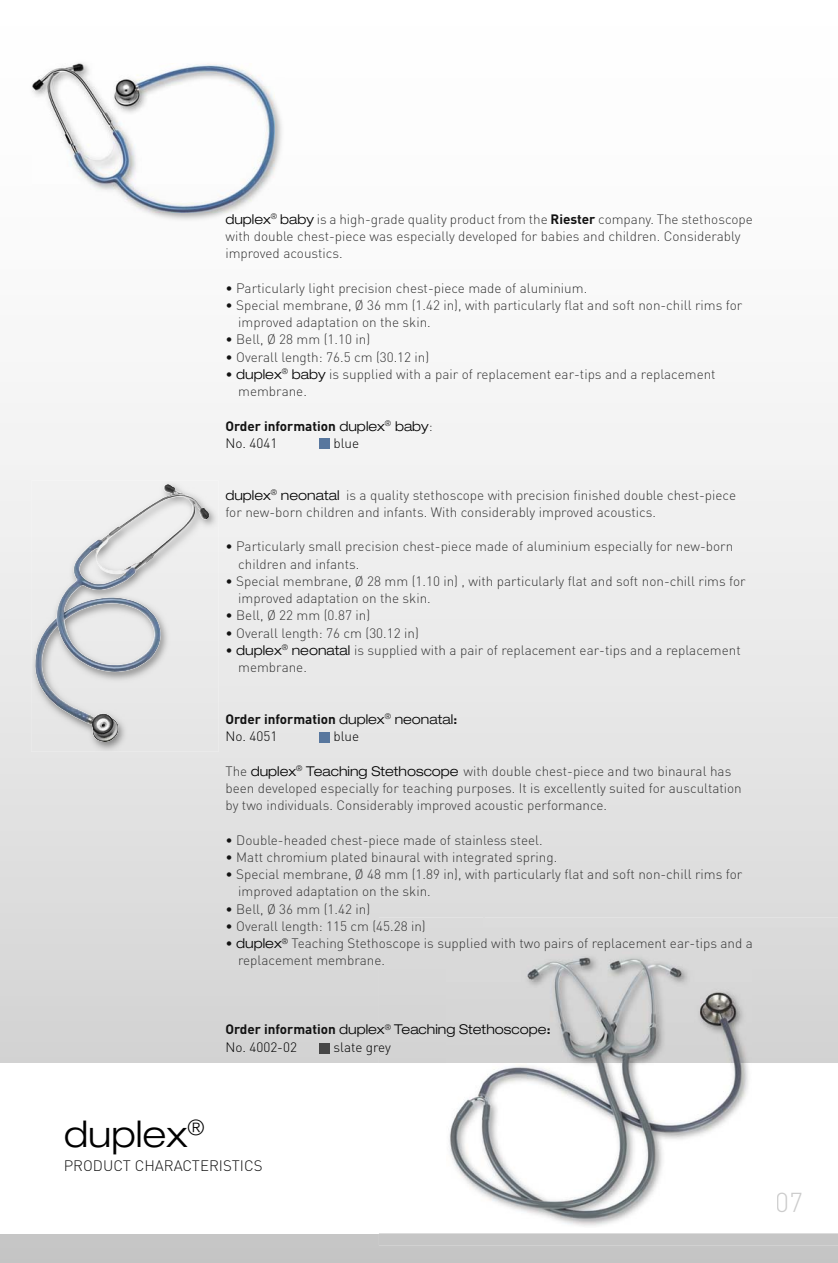
<style>
.page{position:relative;width:838px;height:1263px;background:#fff}
.page>*{position:absolute;margin:0;border:0;box-sizing:border-box;transform-origin:0 0}
.t1{font:300 expanded 36.75px "Helvetica Neue";color:#000}
.t2{font:300 27px "FFDIN";color:#ccc}
.t3{font:300 15px "FFDIN";color:#121212}
.t4{font:300 13.5px/17.2px "FFDIN";color:#363636}
.t5{font:700 13.5px/17.2px "FFDIN";color:#121212}
.t6{font:300 expanded 13.5px "Helvetica Neue";color:#000}
.t7{font:300 13.5px "FFDIN";color:#000}
.s1{font-family:"Helvetica Neue";font-stretch:expanded;color:#000}
.s2{font-weight:700;color:#121212}
.s3{color:#121212}
.s4{font-family:"Helvetica Neue";font-weight:300;font-stretch:expanded;color:#000}
.s5{font-weight:300;color:#363636}
.s6{font-weight:300;color:#000}
.s7{font-family:"FFDIN";font-weight:700;font-stretch:normal;color:#121212}
</style>
<div class="page">
<img style="left:0;top:403px;width:838px;height:860px">
<div style="left:0;top:1063px;width:838px;height:170px;background:#fff"></div>
<div style="left:379px;top:917px;width:104px;height:146px;background:#d7d7d7"></div>
<div style="left:483px;top:917px;width:355px;height:47px;background:#dadada"></div>
<div style="left:751px;top:964px;width:87px;height:99px;background:#d5d5d5"></div>
<img style="left:379px;top:1233px;width:459px;height:13px">
<img style="left:447px;top:954px;width:304px;height:272px">
<div style="left:31px;top:481px;width:188px;height:271px;background:#eaeaea"></div>
<img style="left:34px;top:484px;width:175px;height:258px">
<img style="left:32px;top:63px;width:250px;height:158px">
<img style="left:33px;top:64px;width:241px;height:148px">
<div style="left:319px;top:438px;width:11px;height:11px;background:#58779e"></div>
<div style="left:319px;top:732px;width:11px;height:10px;background:#58779e"></div>
<div style="left:319px;top:1043px;width:11px;height:10px;background:#464646"></div>
<p class="t4" style="left:225px;top:212px;width:529px"><span class="s1">duplex</span><sup>®</sup> <span class="s1">baby</span> is a high-grade quality product from the <span class="s2">Riester</span> company. The stethoscope with double chest-piece was especially developed for babies and children. Considerably improved acoustics.</p>
<p class="t4" style="left:225px;top:281px;width:363px"><span class="s3">•</span> Particularly light precision chest-piece made of aluminium.</p>
<p class="t4" style="left:238px;top:298px;width:505px;text-indent:-13px"><span class="s3">•</span> Special membrane, Ø 36 mm (1.42 in), with particularly flat and soft non-chill rims for improved adaptation on the skin.</p>
<p class="t4" style="left:225px;top:332px;width:146px"><span class="s3">•</span> Bell, Ø 28 mm (1.10 in)</p>
<p class="t4" style="left:225px;top:350px;width:205px"><span class="s3">•</span> Overall length: 76.5 cm (30.12 in)</p>
<p class="t4" style="left:238px;top:367px;width:479px;text-indent:-13px"><span class="s3">•</span> <span class="s1">duplex</span><sup>®</sup> <span class="s1">baby</span> is supplied with a pair of replacement ear-tips and a replacement membrane.</p>
<p class="t5" style="left:225px;top:418px;width:209px">Order information <span class="s4">duplex</span><sup>®</sup> <span class="s4">baby</span><span class="s5">:<br></span><span class="s6">No. 4041</span></p>
<p class="t7" style="left:333px;top:438px;width:27px">blue</p>
<p class="t4" style="left:225px;top:488px;width:512px"><span class="s1">duplex</span><sup>®</sup> <span class="s1">neonatal</span> is a quality stethoscope with precision finished double chest-piece for new-born children and infants. With considerably improved acoustics.</p>
<p class="t4" style="left:238px;top:539px;width:496px;text-indent:-13px"><span class="s3">•</span> Particularly small precision chest-piece made of aluminium especially for new-born children and infants.</p>
<p class="t4" style="left:238px;top:574px;width:509px;text-indent:-13px"><span class="s3">•</span> Special membrane, Ø 28 mm (1.10 in) , with particularly flat and soft non-chill rims for improved adaptation on the skin.</p>
<p class="t4" style="left:225px;top:608px;width:146px"><span class="s3">•</span> Bell, Ø 22 mm (0.87 in)</p>
<p class="t4" style="left:225px;top:626px;width:195px"><span class="s3">•</span> Overall length: 76 cm (30.12 in)</p>
<p class="t4" style="left:238px;top:643px;width:504px;text-indent:-13px"><span class="s3">•</span> <span class="s1">duplex</span><sup>®</sup> <span class="s1">neonatal</span> is supplied with a pair of replacement ear-tips and a replacement membrane.</p>
<p class="t5" style="left:225px;top:711px;width:233px">Order information <span class="s4">duplex</span><sup>®</sup> <span class="s4">neonatal</span>:<br><span class="s6">No. 4051</span></p>
<p class="t7" style="left:333px;top:731px;width:27px">blue</p>
<p class="t4" style="left:225px;top:764px;width:518px">The <span class="s1">duplex</span><sup>®</sup> <span class="s1">Teaching Stethoscope</span> with double chest-piece and two binaural has been developed especially for teaching purposes. It is excellently suited for auscultation by two individuals. Considerably improved acoustic performance.</p>
<p class="t4" style="left:225px;top:833px;width:319px"><span class="s3">•</span> Double-headed chest-piece made of stainless steel.</p>
<p class="t4" style="left:225px;top:850px;width:333px"><span class="s3">•</span> Matt chromium plated binaural with integrated spring.</p>
<p class="t4" style="left:238px;top:867px;width:505px;text-indent:-13px"><span class="s3">•</span> Special membrane, Ø 48 mm (1.89 in), with particularly flat and soft non-chill rims for improved adaptation on the skin.</p>
<p class="t4" style="left:225px;top:902px;width:146px"><span class="s3">•</span> Bell, Ø 36 mm (1.42 in)</p>
<p class="t4" style="left:225px;top:919px;width:202px"><span class="s3">•</span> Overall length: 115 cm (45.28 in)</p>
<p class="t4" style="left:238px;top:936px;width:516px;text-indent:-13px"><span class="s3">•</span> <span class="s1">duplex</span><sup>®</sup> Teaching Stethoscope is supplied with two pairs of replacement ear-tips and a replacement membrane.</p>
<p class="t6" style="left:225px;top:1025px;width:327px"><span class="s7">Order information</span> duplex<sup>®</sup> Teaching Stethoscope<span class="s7">:</span></p>
<p class="t7" style="left:225px;top:1042px;width:73px">No. 4002-02</p>
<p class="t7" style="left:333px;top:1042px;width:59px">slate grey</p>
<h1 class="t1" style="left:64px;top:1121px;width:142px">duplex<sup>®</sup></h1>
<p class="t3" style="left:64px;top:1160px;width:200px">PRODUCT CHARACTERISTICS</p>
<h2 class="t2" style="left:775px;top:1193px;width:29px">07</h2>
</div>
